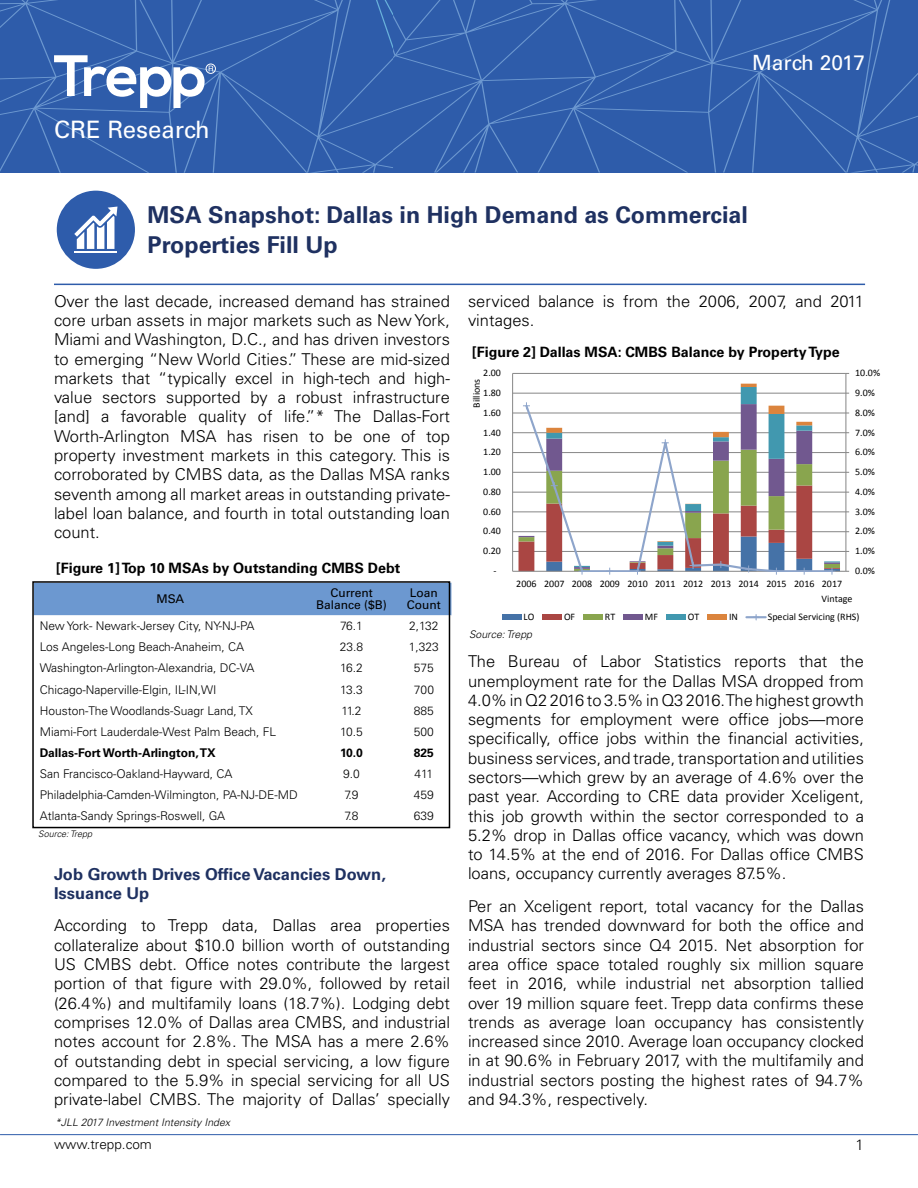
<style>
.page{position:relative;width:918px;height:1188px;background:#fff}
.page>*{position:absolute;margin:0;border:0;box-sizing:border-box;transform-origin:0 0}
.t1{font:24px "Univers LT Std";color:#fff}
.t2{font:700 23.25px/30px "Univers LT Std";color:#1f3161}
.t3{font:21px "Univers LT Std";color:#fff}
.t4{font:300 16.35px/19.4px "Univers LT Std";color:#000;text-align:justify}
.t5{font:700 16.35px/19.4px "Univers LT Std";color:#1f3161}
.t6{font:300 15px "Univers LT Std";color:#000}
.t7{font:700 14.25px "Univers LT Std";color:#000}
.t8{font:300 13.5px "Univers LT Std";color:#000}
.t9{font:300 12px "Univers LT Std";color:#000}
.t10{font:700 12px "Univers LT Std";color:#000}
.t11{font:12px/12px "Univers LT Std";color:#000;text-align:center}
.t12{font:italic 300 10.5px "Univers LT Std";color:#000}
.t13{font:10.05px "Calibri";color:#000}
.t14{font:italic 300 9px "Univers LT Std";color:#000}
</style>
<div class="page">
<hr style="left:54px;top:284px;width:811px;height:1px;background:#2e5caa">
<div style="left:57px;top:191px;width:78px;height:78px;background:#2e5cab;border-radius:50%"></div>
<hr style="left:74px;top:251px;width:43px;height:2px;background:#fff">
<svg style="left:74px;top:207px;width:43px;height:42px"></svg>
<div style="left:35px;top:583px;width:416px;height:32px;background:#6c98d0"></div>
<svg style="left:35px;top:615px;width:416px;height:211px"></svg>
<div style="left:32px;top:581px;width:418px;height:247px;border:2px solid #000"></div>
<hr style="left:0;top:1134px;width:918px;height:1px;background:#2e5caa">
<svg style="left:393px;top:0;width:525px;height:172px;background:#315fac"></svg>
<svg style="left:0;top:0;width:393px;height:172px;background:#315fac"></svg>
<svg style="left:376px;top:0;width:17px;height:49px"></svg>
<div style="left:206px;top:64px;width:10px;height:10px;border:1px solid #fff;border-radius:50%"></div>
<svg style="left:54px;top:55px;width:159px;height:53px"></svg>
<svg style="left:502px;top:373px;width:348px;height:248px"></svg>
<h1 class="t1" style="left:54px;top:115px;width:157px">CRE Research</h1>
<p class="t3" style="left:752px;top:50px;width:115px">March 2017</p>
<h2 class="t2" style="left:148px;top:200px;width:602px">MSA Snapshot: Dallas in High Demand as Commercial<br>Properties Fill Up</h2>
<p class="t4" style="left:54px;top:291px;width:398px">Over the last decade, increased demand has strained core urban assets in major markets such as New York, Miami and Washington, D.C., and has driven investors to emerging “New World Cities.” These are mid-sized markets that “typically excel in high-tech and high&shy;value sectors supported by a robust infrastructure [and] a favorable quality of life.”* The Dallas-Fort Worth-Arlington MSA has risen to be one of top property investment markets in this category. This is corroborated by CMBS data, as the Dallas MSA ranks seventh among all market areas in outstanding private&shy;label loan balance, and fourth in total outstanding loan count.</p>
<p class="t7" style="left:56px;top:560px;width:346px">[Figure 1] Top 10 MSAs by Outstanding CMBS Debt</p>
<p class="t11" style="left:156px;top:593px;width:29px">MSA</p>
<p class="t11" style="left:316px;top:587px;width:72px">Current<br>Balance ($B)</p>
<p class="t11" style="left:407px;top:587px;width:35px;text-align:left">Loan<br>Count</p>
<p class="t9" style="left:40px;top:619px;width:216px">New York- Newark-Jersey City, NY-NJ-PA</p>
<p class="t9" style="left:340px;top:619px;width:24px">76.1</p>
<p class="t9" style="left:409px;top:619px;width:31px">2,132</p>
<p class="t9" style="left:40px;top:640px;width:206px">Los Angeles-Long Beach-Anaheim, CA</p>
<p class="t9" style="left:340px;top:640px;width:25px">23.8</p>
<p class="t9" style="left:409px;top:640px;width:32px">1,323</p>
<p class="t9" style="left:40px;top:661px;width:216px">Washington-Arlington-Alexandria, DC-VA</p>
<p class="t9" style="left:340px;top:661px;width:24px">16.2</p>
<p class="t9" style="left:414px;top:661px;width:22px">575</p>
<p class="t9" style="left:40px;top:682px;width:178px">Chicago-Naperville-Elgin, IL-IN,WI</p>
<p class="t9" style="left:340px;top:682px;width:24px">13.3</p>
<p class="t9" style="left:414px;top:682px;width:22px">700</p>
<p class="t9" style="left:40px;top:703px;width:215px">Houston-The Woodlands-Suagr Land, TX</p>
<p class="t9" style="left:341px;top:703px;width:22px">11.2</p>
<p class="t9" style="left:414px;top:703px;width:22px">885</p>
<p class="t9" style="left:40px;top:724px;width:238px">Miami-Fort Lauderdale-West Palm Beach, FL</p>
<p class="t9" style="left:340px;top:724px;width:24px">10.5</p>
<p class="t9" style="left:414px;top:724px;width:22px">500</p>
<p class="t10" style="left:40px;top:745px;width:178px">Dallas-Fort Worth-Arlington, TX</p>
<p class="t10" style="left:340px;top:745px;width:24px">10.0</p>
<p class="t10" style="left:414px;top:745px;width:22px">825</p>
<p class="t9" style="left:40px;top:766px;width:194px">San Francisco-Oakland-Hayward, CA</p>
<p class="t9" style="left:343px;top:766px;width:18px">9.0</p>
<p class="t9" style="left:415px;top:766px;width:20px">411</p>
<p class="t9" style="left:40px;top:787px;width:260px">Philadelphia-Camden-Wilmington, PA-NJ-DE-MD</p>
<p class="t9" style="left:344px;top:787px;width:16px">7.9</p>
<p class="t9" style="left:414px;top:787px;width:22px">459</p>
<p class="t9" style="left:40px;top:808px;width:187px">Atlanta-Sandy Springs-Roswell, GA</p>
<p class="t9" style="left:344px;top:808px;width:16px">7.8</p>
<p class="t9" style="left:414px;top:808px;width:22px">639</p>
<p class="t14" style="left:38px;top:829px;width:55px">Source: Trepp</p>
<p class="t5" style="left:54px;top:864px;width:333px">Job Growth Drives Office Vacancies Down,<br>Issuance Up</p>
<p class="t4" style="left:54px;top:916px;width:398px">According to Trepp data, Dallas area properties collateralize about $10.0 billion worth of outstanding US CMBS debt. Office notes contribute the largest portion of that figure with 29.0%, followed by retail (26.4%) and multifamily loans (18.7%). Lodging debt comprises 12.0% of Dallas area CMBS, and industrial notes account for 2.8%. The MSA has a mere 2.6% of outstanding debt in special servicing, a low figure compared to the 5.9% in special servicing for all US private-label CMBS. The majority of Dallas’ specially</p>
<p class="t4" style="left:468px;top:291px;width:397px">serviced balance is from the 2006, 2007, and 2011 vintages.</p>
<p class="t7" style="left:472px;top:343px;width:369px">[Figure 2] Dallas MSA: CMBS Balance by Property Type</p>
<p class="t13" style="left:483px;top:366px;width:19px">2.00</p>
<p class="t13" style="left:855px;top:367px;width:26px">10.0%</p>
<p class="t13" style="left:470px;top:408px;width:31px;rotate:-90deg">Billions</p>
<p class="t13" style="left:483px;top:386px;width:19px">1.80</p>
<p class="t13" style="left:855px;top:386px;width:21px">9.0%</p>
<p class="t13" style="left:483px;top:406px;width:19px">1.60</p>
<p class="t13" style="left:855px;top:406px;width:21px">8.0%</p>
<p class="t13" style="left:483px;top:426px;width:19px">1.40</p>
<p class="t13" style="left:855px;top:426px;width:21px">7.0%</p>
<p class="t13" style="left:483px;top:446px;width:19px">1.20</p>
<p class="t13" style="left:855px;top:446px;width:21px">6.0%</p>
<p class="t13" style="left:483px;top:465px;width:19px">1.00</p>
<p class="t13" style="left:855px;top:465px;width:21px">5.0%</p>
<p class="t13" style="left:483px;top:485px;width:19px">0.80</p>
<p class="t13" style="left:855px;top:485px;width:21px">4.0%</p>
<p class="t13" style="left:483px;top:505px;width:19px">0.60</p>
<p class="t13" style="left:855px;top:505px;width:21px">3.0%</p>
<p class="t13" style="left:483px;top:525px;width:19px">0.40</p>
<p class="t13" style="left:855px;top:525px;width:21px">2.0%</p>
<p class="t13" style="left:483px;top:545px;width:19px">0.20</p>
<p class="t13" style="left:855px;top:545px;width:21px">1.0%</p>
<p class="t13" style="left:493px;top:564px;width:5px">-</p>
<p class="t13" style="left:855px;top:564px;width:21px">0.0%</p>
<p class="t13" style="left:516px;top:577px;width:327px">2006 2007 2008 2009 2010 2011 2012 2013 2014 2015 2016 2017</p>
<p class="t13" style="left:822px;top:592px;width:33px">Vintage</p>
<p class="t13" style="left:523px;top:610px;width:12px">LO</p>
<p class="t13" style="left:564px;top:610px;width:13px">OF</p>
<p class="t13" style="left:605px;top:610px;width:12px">RT</p>
<p class="t13" style="left:645px;top:610px;width:15px">MF</p>
<p class="t13" style="left:688px;top:610px;width:13px">OT</p>
<p class="t13" style="left:729px;top:610px;width:10px">IN</p>
<p class="t13" style="left:768px;top:610px;width:93px">Special Servicing (RHS)</p>
<p class="t12" style="left:469px;top:628px;width:64px">Source: Trepp</p>
<p class="t4" style="left:468px;top:652px;width:398px">The Bureau of Labor Statistics reports that the unemployment rate for the Dallas MSA dropped from 4.0% in Q2 2016 to 3.5% in Q3 2016. The highest growth segments for employment were office jobs—more specifically, office jobs within the financial activities, business services, and trade, transportation and utilities sectors—which grew by an average of 4.6% over the past year. According to CRE data provider Xceligent, this job growth within the sector corresponded to a 5.2% drop in Dallas office vacancy, which was down to 14.5% at the end of 2016. For Dallas office CMBS loans, occupancy currently averages 87.5%.</p>
<p class="t4" style="left:468px;top:897px;width:398px">Per an Xceligent report, total vacancy for the Dallas MSA has trended downward for both the office and industrial sectors since Q4 2015. Net absorption for area office space totaled roughly six million square feet in 2016, while industrial net absorption tallied over 19 million square feet. Trepp data confirms these trends as average loan occupancy has consistently increased since 2010. Average loan occupancy clocked in at 90.6% in February 2017, with the multifamily and industrial sectors posting the highest rates of 94.7% and 94.3%, respectively.</p>
<p class="t12" style="left:55px;top:1116px;width:176px">*JLL 2017 Investment Intensity Index</p>
<p class="t8" style="left:54px;top:1136px;width:99px">www.trepp.com</p>
<p class="t6" style="left:856px;top:1136px;width:10px">1</p>
</div>
